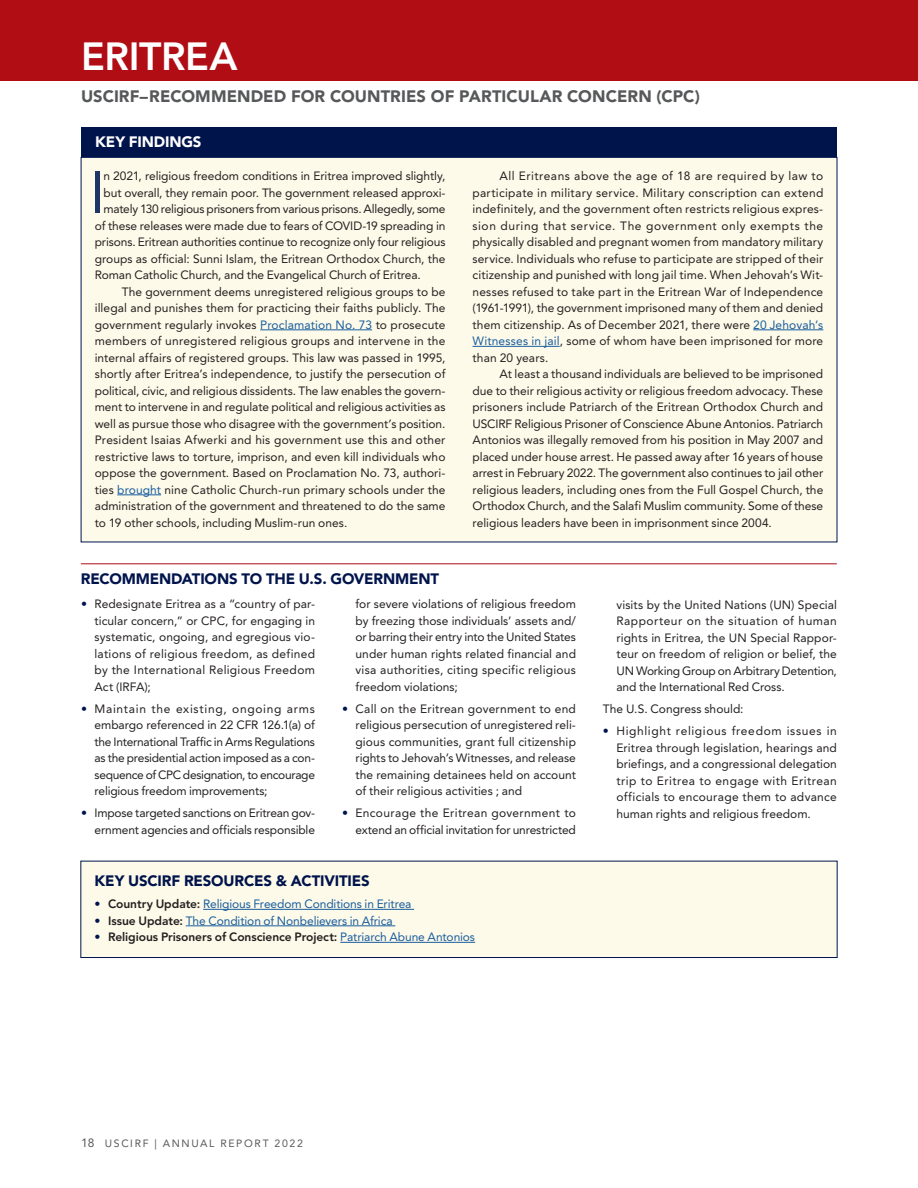
<style>
.page{position:relative;width:918px;height:1188px;background:#fff}
.page>*{position:absolute;margin:0;border:0;box-sizing:border-box;transform-origin:0 0}
.t1{font:58.65px "Avenir LT Std";color:#1e3566}
.t2{font:800 39px "Avenir LT Std";letter-spacing:-.01em;color:#fff}
.t3{font:900 16.5px "Avenir LT Std";letter-spacing:.005em;color:#57585a}
.t4{font:900 15px "Avenir LT Std";letter-spacing:-.01em;color:#00144c}
.t5{font:900 15px "Avenir LT Std";letter-spacing:-.01em;color:#fff}
.t6{font:12px/16.5px "Avenir LT Std";color:#231f20;text-align:justify}
.t7{font:12px "Avenir LT Std";letter-spacing:.02em;color:#231f20}
.t8{font:12px "Avenir LT Std";letter-spacing:-.005em;color:#175d9e}
.t9{font:800 12px "Avenir LT Std";letter-spacing:-.005em;color:#231f20}
.t10{font:12px "Avenir LT Std";letter-spacing:-.02em;color:#231f20}
.t11{font:10.5px "Avenir LT Std";letter-spacing:.16em;color:#57585a}
.s1{color:#175d9e}
.s2{color:#00144c}
.s3{font-weight:800;color:#231f20}
.s4{font-weight:400;color:#00144c}
.s5{font-weight:400;color:#175d9e}
.s6{font-size:12px}
</style>
<div class="page">
<div style="left:0;top:0;width:918px;height:81px;background:#b00d15"></div>
<div style="left:81px;top:127px;width:756px;height:30px;background:#00144c"></div>
<div style="left:81px;top:157px;width:756px;height:385px;background:#fefae9"></div>
<hr style="left:260px;top:330px;width:112px;height:1px;background:#175d9e">
<hr style="left:117px;top:495px;width:44px;height:1px;background:#175d9e">
<hr style="left:753px;top:330px;width:70px;height:1px;background:#175d9e">
<hr style="left:473px;top:346px;width:87px;height:1px;background:#175d9e">
<hr style="left:81px;top:563px;width:756px;height:1px;background:#b00d15">
<div style="left:81px;top:861px;width:756px;height:97px;background:#fefae9"></div>
<hr style="left:203px;top:909px;width:211px;height:1px;background:#175d9e">
<hr style="left:186px;top:926px;width:209px;height:1px;background:#175d9e">
<hr style="left:340px;top:942px;width:135px;height:1px;background:#175d9e">
<div style="left:81px;top:861px;width:756px;height:97px;border:1px solid #00144c"></div>
<h2 class="t2" style="left:81px;top:33px;width:158px">ERITREA</h2>
<h3 class="t3" style="left:81px;top:87px;width:620px">USCIRF–RECOMMENDED FOR COUNTRIES OF PARTICULAR CONCERN (CPC)</h3>
<p class="t5" style="left:95px;top:133px;width:108px">KEY FINDINGS</p>
<h1 class="t1" style="left:90px;top:159px;width:17px">I</h1>
<p class="t6" style="left:103px;top:168px;width:344px">n 2021, religious freedom conditions in Eritrea improved slightly,</p>
<p class="t6" style="left:103px;top:184px;width:344px">but overall, they remain poor. The government released approxi-</p>
<p class="t10" style="left:103px;top:202px;width:344px">mately 130 religious prisoners from various prisons. Allegedly, some</p>
<p class="t6" style="left:95px;top:217px;width:352px">of these releases were made due to fears of COVID-19 spreading in</p>
<p class="t6" style="left:95px;top:234px;width:352px">prisons. Eritrean authorities continue to recognize only four religious</p>
<p class="t6" style="left:95px;top:250px;width:352px">groups as official: Sunni Islam, the Eritrean Orthodox Church, the</p>
<p class="t6" style="left:95px;top:267px;width:328px">Roman Catholic Church, and the Evangelical Church of Eritrea.</p>
<p class="t6" style="left:122px;top:283px;width:325px">The government deems unregistered religious groups to be</p>
<p class="t6" style="left:95px;top:300px;width:352px">illegal and punishes them for practicing their faiths publicly. The</p>
<p class="t6" style="left:95px;top:316px;width:352px">government regularly invokes <span class="s1">Proclamation No. 73</span> to prosecute</p>
<p class="t7" style="left:95px;top:334px;width:352px">members of unregistered religious groups and intervene in the</p>
<p class="t6" style="left:95px;top:349px;width:352px">internal affairs of registered groups. This law was passed in 1995,</p>
<p class="t6" style="left:95px;top:366px;width:352px">shortly after Eritrea’s independence, to justify the persecution of</p>
<p class="t6" style="left:95px;top:382px;width:352px">political, civic, and religious dissidents. The law enables the govern-</p>
<p class="t6" style="left:95px;top:399px;width:352px">ment to intervene in and regulate political and religious activities as</p>
<p class="t6" style="left:95px;top:415px;width:352px">well as pursue those who disagree with the government’s position.</p>
<p class="t7" style="left:95px;top:433px;width:352px">President Isaias Afwerki and his government use this and other</p>
<p class="t6" style="left:95px;top:448px;width:352px">restrictive laws to torture, imprison, and even kill individuals who</p>
<p class="t6" style="left:95px;top:465px;width:352px">oppose the government. Based on Proclamation No. 73, authori-</p>
<p class="t6" style="left:95px;top:481px;width:352px">ties <span class="s1">brought</span> nine Catholic Church-run primary schools under the</p>
<p class="t6" style="left:95px;top:498px;width:352px">administration of the government and threatened to do the same</p>
<p class="t6" style="left:95px;top:514px;width:254px">to 19 other schools, including Muslim-run ones.</p>
<p class="t4" style="left:81px;top:570px;width:360px">RECOMMENDATIONS TO THE U.S. GOVERNMENT</p>
<p class="t6" style="left:473px;top:168px;width:352px;text-indent:27px">All Eritreans above the age of 18 are required by law to participate in military service. Military conscription can extend indefinitely, and the government often restricts religious expres&shy;sion during that service. The government only exempts the physically disabled and pregnant women from mandatory military service. Individuals who refuse to participate are stripped of their citizenship and punished with long jail time. When Jehovah’s Wit&shy;nesses refused to take part in the Eritrean War of Independence (1961-1991), the government imprisoned many of them and denied them citizenship. As of December 2021, there were <span class="s1">20 Jehovah’s Witnesses in jail</span>, some of whom have been imprisoned for more than 20 years.</p>
<p class="t6" style="left:473px;top:366px;width:352px;text-indent:27px">At least a thousand individuals are believed to be imprisoned due to their religious activity or religious freedom advocacy. These prisoners include Patriarch of the Eritrean Orthodox Church and USCIRF Religious Prisoner of Conscience Abune Antonios. Patriarch Antonios was illegally removed from his position in May 2007 and placed under house arrest. He passed away after 16 years of house arrest in February 2022. The government also continues to jail other religious leaders, including ones from the Full Gospel Church, the Orthodox Church, and the Salafi Muslim community. Some of these religious leaders have been in imprisonment since 2004.</p>
<p class="t6" style="left:95px;top:596px;width:222px;text-indent:-14px"><span class="s2">•</span> Redesignate Eritrea as a “country of par&shy;ticular concern,” or CPC, for engaging in systematic, ongoing, and egregious vio&shy;lations of religious freedom, as defined by the International Religious Freedom Act (IRFA);</p>
<p class="t6" style="left:95px;top:701px;width:222px;text-indent:-14px"><span class="s2">•</span> Maintain the existing, ongoing arms embargo referenced in 22 CFR 126.1(a) of the International Traffic in Arms Regulations as the presidential action imposed as a con&shy;sequence of CPC designation, to encourage religious freedom improvements;</p>
<p class="t6" style="left:81px;top:805px;width:235px;text-align:right"><span class="s2">•</span> Impose targeted sanctions on Eritrean gov&shy;ernment agencies and officials responsible</p>
<p class="t6" style="left:356px;top:596px;width:222px">for severe violations of religious freedom by freezing those individuals’ assets and/ or barring their entry into the United States under human rights related financial and visa authorities, citing specific religious freedom violations;</p>
<p class="t6" style="left:356px;top:701px;width:222px;text-indent:-14px"><span class="s2">•</span> Call on the Eritrean government to end religious persecution of unregistered reli&shy;gious communities, grant full citizenship rights to Jehovah’s Witnesses, and release the remaining detainees held on account of their religious activities ; and</p>
<p class="t6" style="left:342px;top:805px;width:235px;text-align:right"><span class="s2">•</span> Encourage the Eritrean government to extend an official invitation for unrestricted</p>
<p class="t4" style="left:95px;top:872px;width:277px">KEY USCIRF RESOURCES &amp; ACTIVITIES</p>
<p class="t8" style="left:95px;top:897px;width:318px"><span class="s2">•</span> <span class="s3">Country Update:</span> Religious Freedom Conditions in Eritrea</p>
<p class="t8" style="left:95px;top:913px;width:300px"><span class="s2">•</span> <span class="s3">Issue Update:</span> The Condition of Nonbelievers in Africa</p>
<p class="t9" style="left:95px;top:930px;width:382px"><span class="s4">•</span> Religious Prisoners of Conscience Project: <span class="s5">Patriarch Abune Antonios</span></p>
<p class="t6" style="left:616px;top:596px;width:222px">visits by the United Nations (UN) Special Rapporteur on the situation of human rights in Eritrea, the UN Special Rappor&shy;teur on freedom of religion or belief, the UN Working Group on Arbitrary Detention, and the International Red Cross.</p>
<p class="t6" style="left:603px;top:701px;width:142px">The U.S. Congress should:</p>
<p class="t6" style="left:616px;top:723px;width:222px;text-indent:-14px"><span class="s2">•</span> Highlight religious freedom issues in Eritrea through legislation, hearings and briefings, and a congressional delegation trip to Eritrea to engage with Eritrean officials to encourage them to advance human rights and religious freedom.</p>
<p class="t11" style="left:81px;top:1137px;width:223px"><span class="s6">18</span> USCIRF | ANNUAL REPORT 2022</p>
</div>
